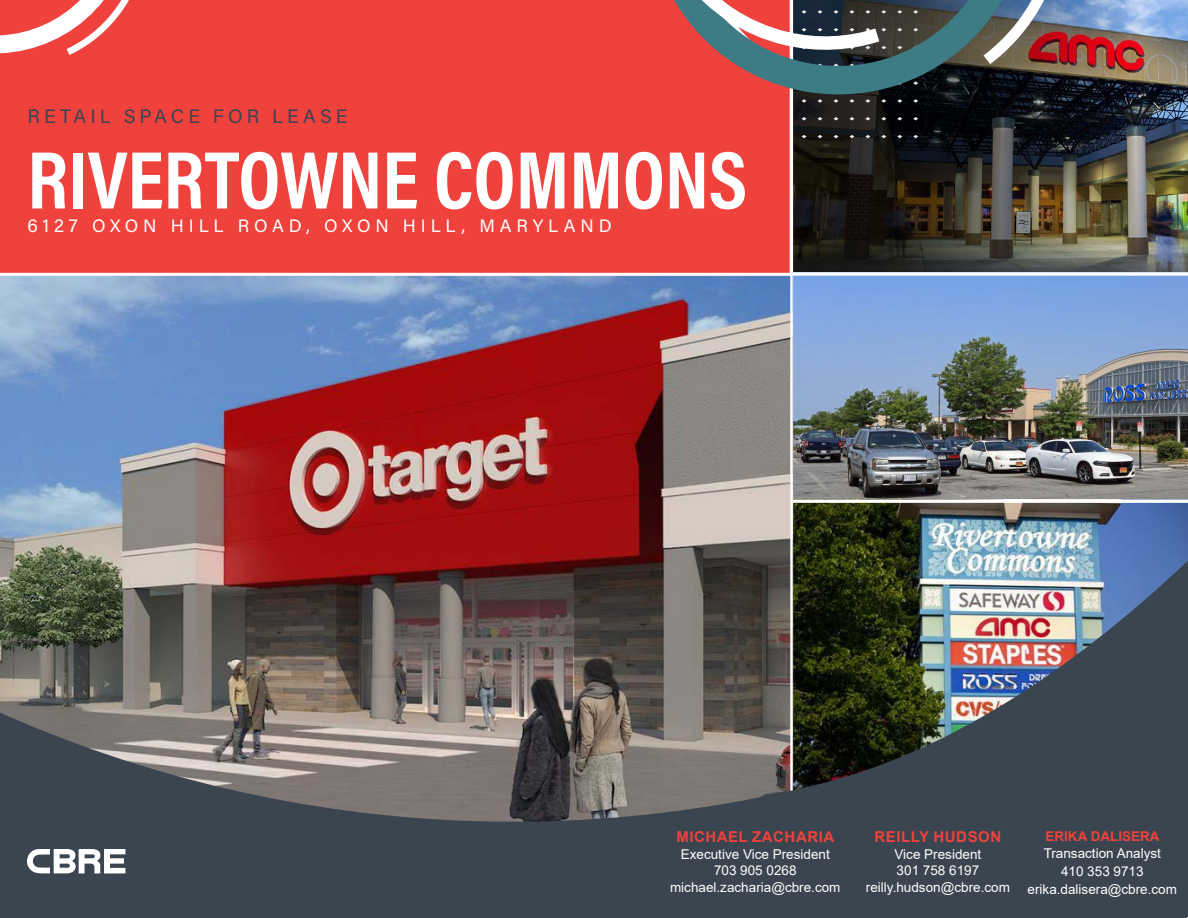
<style>
.page{position:relative;width:1188px;height:918px;background:#fff}
.page>*{position:absolute;margin:0;border:0;box-sizing:border-box;transform-origin:0 0}
.t1{font:700 82.5px "Acumin Pro Cond";color:#fff}
.t2{font:19.5px "Acumin Variable Concept";letter-spacing:.205em;color:#3b4550}
.t3{font:18px "Acumin Variable Concept";letter-spacing:.265em;color:#fff}
.t4{font:700 15px "Arial";letter-spacing:.035em;color:#ef423d}
.t5{font:13.5px/16.5px "Arial";color:#fff;text-align:center}
.t6{font:700 13.5px "Arial";color:#ef423d}
</style>
<div class="page">
<img style="left:793px;top:0;width:395px;height:272px">
<img style="left:793px;top:272px;width:395px;height:227px">
<img style="left:793px;top:499px;width:395px;height:23px">
<svg style="left:0;top:276px;width:793px;height:246px;background:#8c6d84"></svg>
<div style="left:0;top:0;width:793px;height:276px;background:#ef423d"></div>
<svg style="left:0;top:0;width:154px;height:87px"></svg>
<img style="left:0;top:522px;width:1188px;height:396px">
<svg style="left:27px;top:849px;width:98px;height:24px"></svg>
<svg style="left:802px;top:135px;width:5px;height:3px"></svg>
<svg style="left:818px;top:135px;width:4px;height:3px"></svg>
<svg style="left:833px;top:135px;width:5px;height:3px"></svg>
<svg style="left:849px;top:135px;width:5px;height:3px"></svg>
<svg style="left:865px;top:135px;width:5px;height:3px"></svg>
<svg style="left:881px;top:135px;width:5px;height:3px"></svg>
<svg style="left:897px;top:135px;width:5px;height:3px"></svg>
<svg style="left:913px;top:135px;width:5px;height:3px"></svg>
<svg style="left:640px;top:0;width:421px;height:128px;background:#642626"></svg>
<svg style="left:641px;top:0;width:430px;height:103px;background:#745759"></svg>
<h2 class="t2" style="left:27px;top:103px;width:322px">RETAIL SPACE FOR LEASE</h2>
<h1 class="t1" style="left:27px;top:126px;width:721px">RIVERTOWNE COMMONS</h1>
<h3 class="t3" style="left:27px;top:214px;width:586px">6127 OXON HILL ROAD, OXON HILL, MARYLAND</h3>
<p class="t4" style="left:676px;top:826px;width:159px">MICHAEL ZACHARIA</p>
<p class="t5" style="left:670px;top:846px;width:172px">Executive Vice President<br>703 905 0268 michael.zacharia@cbre.com</p>
<p class="t4" style="left:875px;top:826px;width:128px">REILLY HUDSON</p>
<p class="t5" style="left:866px;top:846px;width:145px">Vice President<br>301 758 6197 reilly.hudson@cbre.com</p>
<p class="t6" style="left:1045px;top:827px;width:116px">ERIKA DALISERA</p>
<p class="t5" style="left:1028px;top:844px;width:151px;line-height:18px">Transaction Analyst<br>410 353 9713 erika.dalisera@cbre.com</p>
</div>
